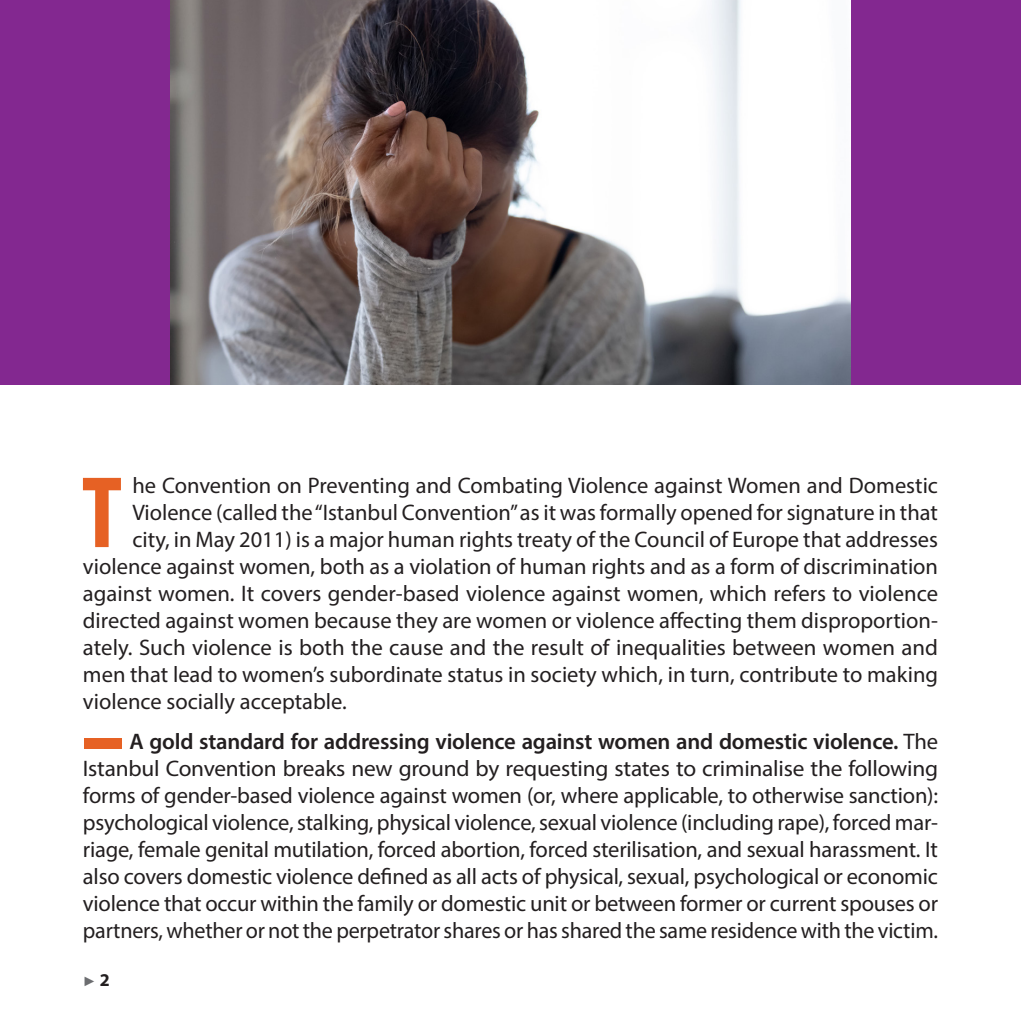
<style>
.page{position:relative;width:1021px;height:1021px;background:#fff}
.page>*{position:absolute;margin:0;border:0;box-sizing:border-box;transform-origin:0 0}
.Tx_Lettrine_JUSTIFIÉ_GAUCHE{font:700 condensed 102.6px "Myriad Pro";color:#e66124}
.Tx_Lettrine_JUSTIFIÉ_GAUCHE-2{font:22.5px/27px "Myriad Pro";color:#231f20;text-align:justify}
.t1{font:13.5px "Arial";color:#6c6d70}
.s1{color:#e66124}
.s2{font-weight:600}
.s3{font-family:"Myriad Pro";font-weight:700;font-size:18px;color:#231f20}
</style>
<div class="page">
<div style="left:0;top:0;width:1020px;height:384px;background:#832890"></div>
<img style="left:170px;top:0;width:680px;height:384px">
<p class="Tx_Lettrine_JUSTIFIÉ_GAUCHE" style="left:82px;top:449px;width:42px">T</p>
<p class="Tx_Lettrine_JUSTIFIÉ_GAUCHE-2" style="left:132px;top:471px;width:807px">he Convention on Preventing and Combating Violence against Women and Domestic</p>
<p class="Tx_Lettrine_JUSTIFIÉ_GAUCHE-2" style="left:132px;top:498px;width:807px">Violence (called the “Istanbul Convention” as it was formally opened for signature in that</p>
<p class="Tx_Lettrine_JUSTIFIÉ_GAUCHE-2" style="left:132px;top:525px;width:807px">city, in May 2011) is a major human rights treaty of the Council of Europe that addresses</p>
<p class="Tx_Lettrine_JUSTIFIÉ_GAUCHE-2" style="left:83px;top:552px;width:856px">violence against women, both as a violation of human rights and as a form of discrimination</p>
<p class="Tx_Lettrine_JUSTIFIÉ_GAUCHE-2" style="left:83px;top:579px;width:856px">against women. It covers gender-based violence against women, which refers to violence</p>
<p class="Tx_Lettrine_JUSTIFIÉ_GAUCHE-2" style="left:83px;top:606px;width:856px">directed against women because they are women or violence affecting them disproportion-</p>
<p class="Tx_Lettrine_JUSTIFIÉ_GAUCHE-2" style="left:83px;top:633px;width:856px">ately. Such violence is both the cause and the result of inequalities between women and</p>
<p class="Tx_Lettrine_JUSTIFIÉ_GAUCHE-2" style="left:83px;top:660px;width:856px">men that lead to women’s subordinate status in society which, in turn, contribute to making</p>
<p class="Tx_Lettrine_JUSTIFIÉ_GAUCHE-2" style="left:83px;top:687px;width:265px">violence socially acceptable.</p>
<p class="Tx_Lettrine_JUSTIFIÉ_GAUCHE-2" style="left:83px;top:727px;width:856px"><span class="s1">■</span><span class="s2">A gold standard for addressing violence against women and domestic violence.</span> The Istanbul Convention breaks new ground by requesting states to criminalise the following forms of gender-based violence against women (or, where applicable, to otherwise sanction): psychological violence, stalking, physical violence, sexual violence (including rape), forced mar&shy;riage, female genital mutilation, forced abortion, forced sterilisation, and sexual harassment. It also covers domestic violence defined as all acts of physical, sexual, psychological or economic violence that occur within the family or domestic unit or between former or current spouses or partners, whether or not the perpetrator shares or has shared the same residence with the victim.</p>
<p class="t1" style="left:83px;top:972px;width:28px">► <span class="s3">2</span></p>
</div>
